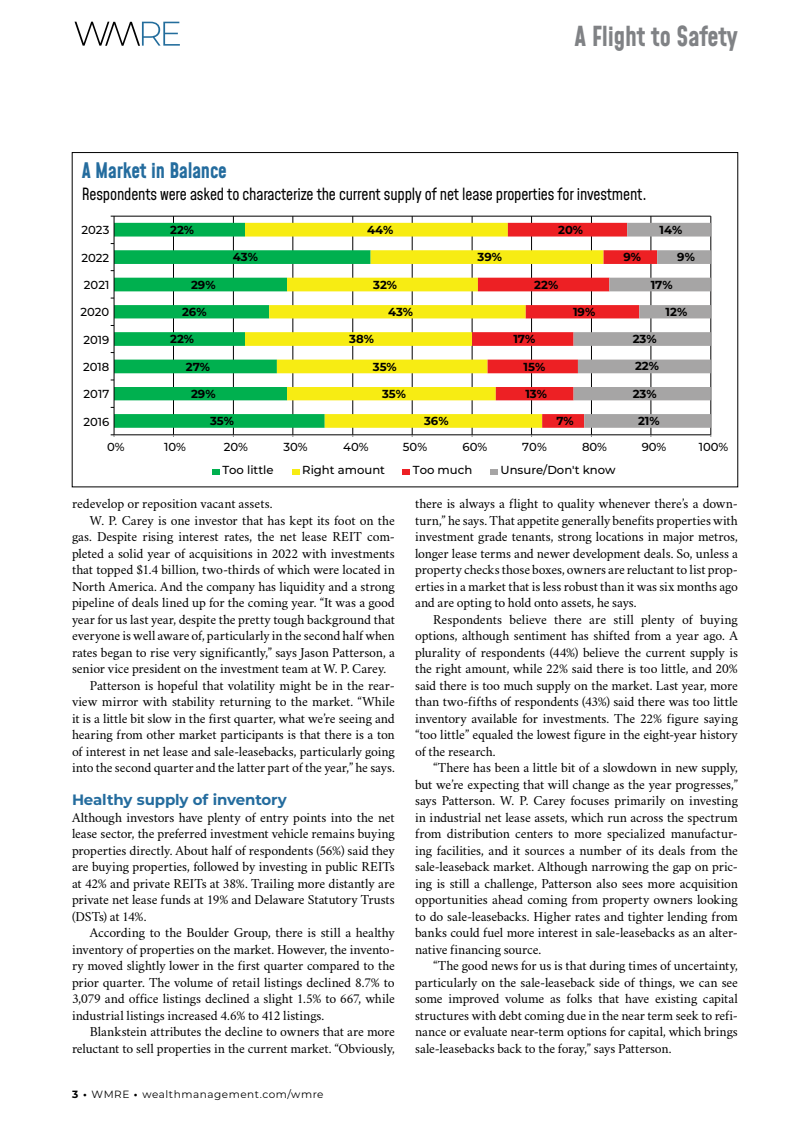
<style>
.page{position:relative;width:810px;height:1134px;background:#fff}
.page>*{position:absolute;margin:0;border:0;box-sizing:border-box;transform-origin:0 0}
.t1{font:700 27px "Mohave";letter-spacing:-.01em;color:#808285;scale:.95 1}
.t2{font:700 21px "Mohave";letter-spacing:-.01em;color:#246c9e;scale:.95 1}
.t3{font:16.5px "Mohave";letter-spacing:-.01em;color:#000;scale:.95 1}
.t4{font:700 15px "Montserrat";letter-spacing:-.01em;color:#246c9e}
.t5{font:13.5px/16.5px "Crimson";letter-spacing:-.01em;color:#000;text-align:justify}
.t6{font:500 11.7px "Montserrat";color:#000}
.t7{font:700 11.7px "Montserrat";color:#000}
.t8{font:10.5px "Montserrat";letter-spacing:.05em;color:#000}
.s1{font-weight:700}
</style>
<div class="page">
<svg style="left:75px;top:22px;width:105px;height:24px"></svg>
<hr style="left:173px;top:216px;width:1px;height:219px;background:#000">
<hr style="left:233px;top:216px;width:1px;height:219px;background:#000">
<hr style="left:293px;top:216px;width:1px;height:219px;background:#000">
<hr style="left:353px;top:216px;width:1px;height:219px;background:#000">
<hr style="left:412px;top:216px;width:1px;height:219px;background:#000">
<hr style="left:472px;top:216px;width:1px;height:219px;background:#000">
<hr style="left:531px;top:216px;width:1px;height:219px;background:#000">
<hr style="left:591px;top:216px;width:1px;height:219px;background:#000">
<hr style="left:651px;top:216px;width:1px;height:219px;background:#000">
<hr style="left:711px;top:216px;width:1px;height:219px;background:#000">
<svg style="left:115px;top:223px;width:130px;height:205px"></svg>
<svg style="left:245px;top:223px;width:227px;height:205px"></svg>
<svg style="left:472px;top:223px;width:102px;height:205px"></svg>
<svg style="left:574px;top:223px;width:137px;height:205px"></svg>
<hr style="left:114px;top:435px;width:597px;height:1px;background:#000">
<hr style="left:114px;top:216px;width:1px;height:219px;background:#000">
<hr style="left:114px;top:216px;width:597px;height:1px;background:#000">
<div style="left:212px;top:469px;width:7px;height:6px;background:#00b04f"></div>
<div style="left:292px;top:469px;width:8px;height:6px;background:#f7ec13"></div>
<div style="left:403px;top:469px;width:7px;height:6px;background:#ed2024"></div>
<div style="left:490px;top:469px;width:8px;height:6px;background:#a6a5a5"></div>
<h1 class="t1" style="left:574px;top:19px;width:174px">A Flight to Safety</h1>
<h2 class="t2" style="left:82px;top:157px;width:154px">A Market in Balance</h2>
<p class="t3" style="left:82px;top:184px;width:596px">Respondents were asked to characterize the current supply of net lease properties for investment.</p>
<p class="t6" style="left:82px;top:222px;width:29px">2023</p>
<p class="t7" style="left:170px;top:221px;width:25px">22%</p>
<p class="t7" style="left:367px;top:221px;width:28px">44%</p>
<p class="t7" style="left:558px;top:221px;width:26px">20%</p>
<p class="t7" style="left:660px;top:221px;width:24px">14%</p>
<p class="t6" style="left:82px;top:250px;width:29px">2022</p>
<p class="t7" style="left:233px;top:249px;width:27px">43%</p>
<p class="t7" style="left:478px;top:249px;width:26px">39%</p>
<p class="t7" style="left:624px;top:249px;width:19px">9%</p>
<p class="t7" style="left:677px;top:249px;width:19px">9%</p>
<p class="t6" style="left:84px;top:277px;width:27px">2021</p>
<p class="t7" style="left:191px;top:276px;width:26px">29%</p>
<p class="t7" style="left:373px;top:276px;width:25px">32%</p>
<p class="t7" style="left:534px;top:276px;width:25px">22%</p>
<p class="t7" style="left:651px;top:276px;width:23px">17%</p>
<p class="t6" style="left:80px;top:304px;width:30px">2020</p>
<p class="t7" style="left:182px;top:303px;width:26px">26%</p>
<p class="t7" style="left:388px;top:303px;width:27px">43%</p>
<p class="t7" style="left:573px;top:303px;width:24px">19%</p>
<p class="t7" style="left:666px;top:303px;width:23px">12%</p>
<p class="t6" style="left:83px;top:331px;width:27px">2019</p>
<p class="t7" style="left:170px;top:331px;width:25px">22%</p>
<p class="t7" style="left:349px;top:331px;width:26px">38%</p>
<p class="t7" style="left:513px;top:330px;width:23px">17%</p>
<p class="t7" style="left:633px;top:330px;width:25px">23%</p>
<p class="t6" style="left:83px;top:359px;width:28px">2018</p>
<p class="t7" style="left:186px;top:358px;width:26px">27%</p>
<p class="t7" style="left:373px;top:358px;width:26px">35%</p>
<p class="t7" style="left:524px;top:358px;width:23px">15%</p>
<p class="t7" style="left:635px;top:358px;width:25px">22%</p>
<p class="t6" style="left:84px;top:386px;width:27px">2017</p>
<p class="t7" style="left:191px;top:385px;width:26px">29%</p>
<p class="t7" style="left:382px;top:385px;width:26px">35%</p>
<p class="t7" style="left:525px;top:385px;width:23px">13%</p>
<p class="t7" style="left:633px;top:385px;width:25px">23%</p>
<p class="t6" style="left:83px;top:413px;width:27px">2016</p>
<p class="t7" style="left:210px;top:412px;width:26px">35%</p>
<p class="t7" style="left:424px;top:412px;width:26px">36%</p>
<p class="t7" style="left:556px;top:412px;width:19px">7%</p>
<p class="t7" style="left:638px;top:412px;width:23px">21%</p>
<p class="t6" style="left:107px;top:438px;width:19px">0%</p>
<p class="t6" style="left:164px;top:438px;width:23px">10%</p>
<p class="t6" style="left:224px;top:438px;width:26px">20%</p>
<p class="t6" style="left:284px;top:438px;width:26px">30%</p>
<p class="t6" style="left:343px;top:438px;width:27px">40%</p>
<p class="t6" style="left:403px;top:438px;width:26px">50%</p>
<p class="t6" style="left:463px;top:438px;width:26px">60%</p>
<p class="t6" style="left:522px;top:438px;width:26px">70%</p>
<p class="t6" style="left:582px;top:438px;width:27px">80%</p>
<p class="t6" style="left:642px;top:438px;width:26px">90%</p>
<p class="t6" style="left:699px;top:438px;width:31px">100%</p>
<p class="t6" style="left:222px;top:462px;width:53px">Too little</p>
<p class="t6" style="left:302px;top:462px;width:84px">Right amount</p>
<p class="t6" style="left:413px;top:462px;width:61px">Too much</p>
<p class="t6" style="left:501px;top:462px;width:117px">Unsure/Don't know</p>
<p class="t5" style="left:72px;top:495px;width:202px">redevelop or reposition vacant assets.</p>
<p class="t5" style="left:90px;top:511px;width:306px">W. P. Carey is one investor that has kept its foot on the</p>
<p class="t5" style="left:72px;top:528px;width:324px">gas. Despite rising interest rates, the net lease REIT com-</p>
<p class="t5" style="left:72px;top:544px;width:324px">pleted a solid year of acquisitions in 2022 with investments</p>
<p class="t5" style="left:72px;top:561px;width:324px">that topped $1.4 billion, two-thirds of which were located in</p>
<p class="t5" style="left:72px;top:577px;width:324px">North America. And the company has liquidity and a strong</p>
<p class="t5" style="left:72px;top:594px;width:324px">pipeline of deals lined up for the coming year. “It was a good</p>
<p class="t5" style="left:72px;top:610px;width:324px">year for us last year, despite the pretty tough background that</p>
<p class="t5" style="left:72px;top:627px;width:324px">everyone is well aware of, particularly in the second half when</p>
<p class="t5" style="left:72px;top:643px;width:324px">rates began to rise very significantly,” says Jason Patterson, a</p>
<p class="t5" style="left:72px;top:660px;width:316px">senior vice president on the investment team at W. P. Carey.</p>
<p class="t5" style="left:90px;top:676px;width:306px">Patterson is hopeful that volatility might be in the rear-</p>
<p class="t5" style="left:72px;top:693px;width:324px">view mirror with stability returning to the market. “While</p>
<p class="t5" style="left:72px;top:709px;width:324px">it is a little bit slow in the first quarter, what we’re seeing and</p>
<p class="t5" style="left:72px;top:726px;width:324px">hearing from other market participants is that there is a ton</p>
<p class="t5" style="left:72px;top:742px;width:324px">of interest in net lease and sale-leasebacks, particularly going</p>
<p class="t5" style="left:72px;top:759px;width:324px">into the second quarter and the latter part of the year,” he says.</p>
<p class="t4" style="left:72px;top:789px;width:216px">Healthy supply of inventory</p>
<p class="t5" style="left:72px;top:808px;width:324px">Although investors have plenty of entry points into the net lease sector, the preferred investment vehicle remains buying properties directly. About half of respondents (56%) said they are buying properties, followed by investing in public REITs at 42% and private REITs at 38%. Trailing more distantly are private net lease funds at 19% and Delaware Statutory Trusts (DSTs) at 14%.</p>
<p class="t5" style="left:72px;top:924px;width:324px;text-indent:18px">According to the Boulder Group, there is still a healthy inventory of properties on the market. However, the invento&shy;ry moved slightly lower in the first quarter compared to the prior quarter. The volume of retail listings declined 8.7% to 3,079 and office listings declined a slight 1.5% to 667, while industrial listings increased 4.6% to 412 listings.</p>
<p class="t5" style="left:72px;top:1023px;width:324px;text-align:right">Blankstein attributes the decline to owners that are more reluctant to sell properties in the current market. “Obviously,</p>
<p class="t8" style="left:72px;top:1087px;width:253px"><span class="s1">3 •</span> WMRE <span class="s1">•</span> wealthmanagement.com/wmre</p>
<p class="t5" style="left:415px;top:495px;width:324px">there is always a flight to quality whenever there’s a down&shy;turn,” he says. That appetite generally benefits properties with investment grade tenants, strong locations in major metros, longer lease terms and newer development deals. So, unless a property checks those boxes, owners are reluctant to list prop&shy;erties in a market that is less robust than it was six months ago and are opting to hold onto assets, he says.</p>
<p class="t5" style="left:415px;top:610px;width:324px;text-indent:18px">Respondents believe there are still plenty of buying options, although sentiment has shifted from a year ago. A plurality of respondents (44%) believe the current supply is the right amount, while 22% said there is too little, and 20% said there is too much supply on the market. Last year, more than two-fifths of respondents (43%) said there was too little inventory available for investments. The 22% figure saying “too little” equaled the lowest figure in the eight-year history of the research.</p>
<p class="t5" style="left:415px;top:759px;width:324px;text-indent:18px">“There has been a little bit of a slowdown in new supply, but we’re expecting that will change as the year progresses,” says Patterson. W. P. Carey focuses primarily on investing in industrial net lease assets, which run across the spectrum from distribution centers to more specialized manufactur&shy;ing facilities, and it sources a number of its deals from the sale-leaseback market. Although narrowing the gap on pric&shy;ing is still a challenge, Patterson also sees more acquisition opportunities ahead coming from property owners looking to do sale-leasebacks. Higher rates and tighter lending from banks could fuel more interest in sale-leasebacks as an alter&shy;native financing source.</p>
<p class="t5" style="left:415px;top:957px;width:324px;text-indent:18px">“The good news for us is that during times of uncertainty, particularly on the sale-leaseback side of things, we can see some improved volume as folks that have existing capital structures with debt coming due in the near term seek to refi&shy;nance or evaluate near-term options for capital, which brings sale-leasebacks back to the foray,” says Patterson.</p>
</div>
